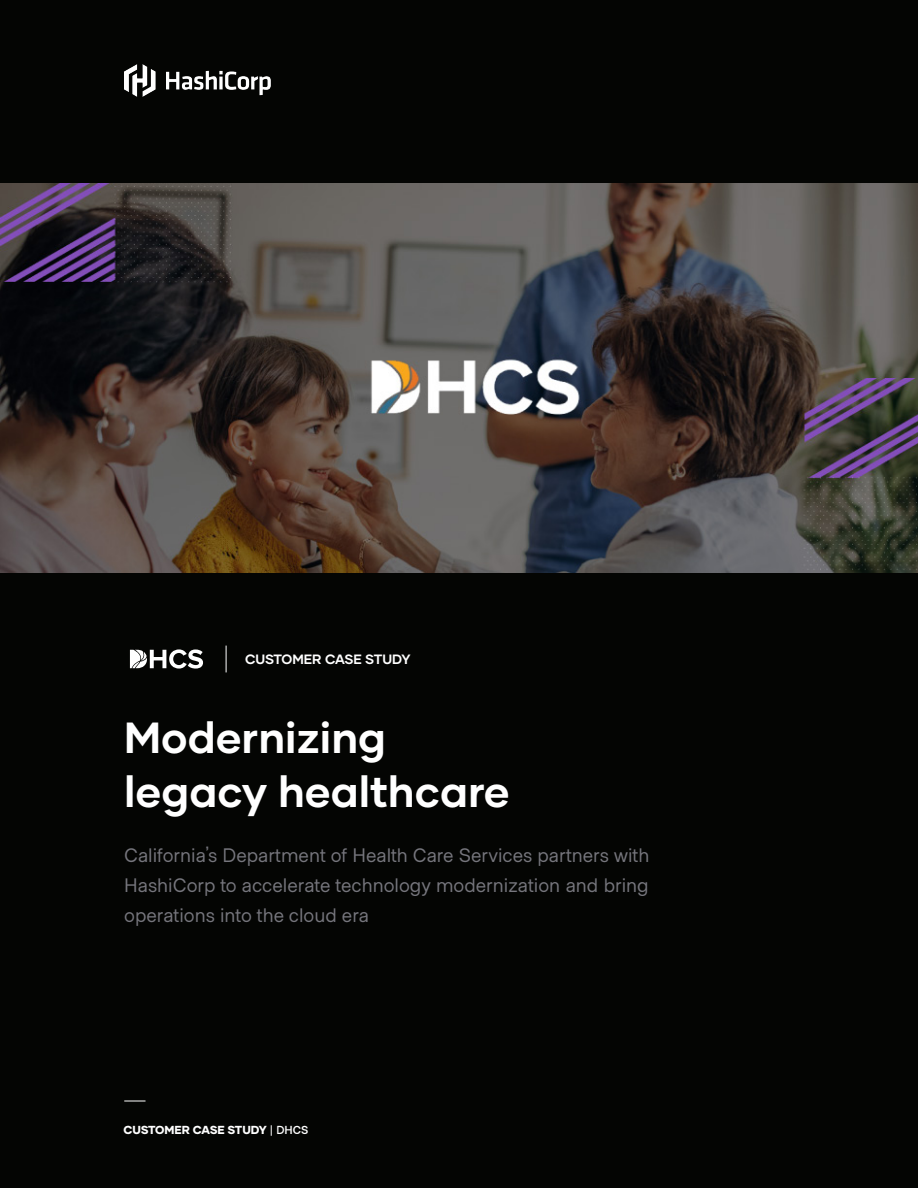
<style>
.page{position:relative;width:918px;height:1188px;background:#040503}
.page>*{position:absolute;margin:0;border:0;box-sizing:border-box;transform-origin:0 0}
.t1{font:700 43.5px/54px "Gilmer";color:#fff}
.t2{font:19.5px/30px "Metro Sans";color:#76767d;text-align:justify}
.t3{font:700 13.5px "Gilmer";letter-spacing:-.005em;color:#fff}
.Label_Regular{font:800 11.7px "Gilmer";letter-spacing:-.01em;color:#fff}
.s1{font-family:"Metro Sans";font-weight:700}
</style>
<div class="page">
<svg style="left:124px;top:1101px;width:22px;height:1px"></svg>
<img style="left:0;top:184px;width:918px;height:388px">
<svg style="left:226px;top:646px;width:1px;height:26px"></svg>
<img style="left:124px;top:65px;width:147px;height:32px">
<svg style="left:130px;top:649px;width:73px;height:20px"></svg>
<p class="t3" style="left:245px;top:651px;width:167px">CUSTOMER CASE STUDY</p>
<p class="t1" style="left:124px;top:711px;width:387px">Modernizing legacy healthcare</p>
<p class="t2" style="left:124px;top:841px;width:527px">California’s Department of Health Care Services partners with HashiCorp to accelerate technology modernization and bring operations into the cloud era</p>
<p class="Label_Regular" style="left:124px;top:1123px;width:186px">CUSTOMER CASE STUDY <span class="s1">| DHCS</span></p>
</div>
